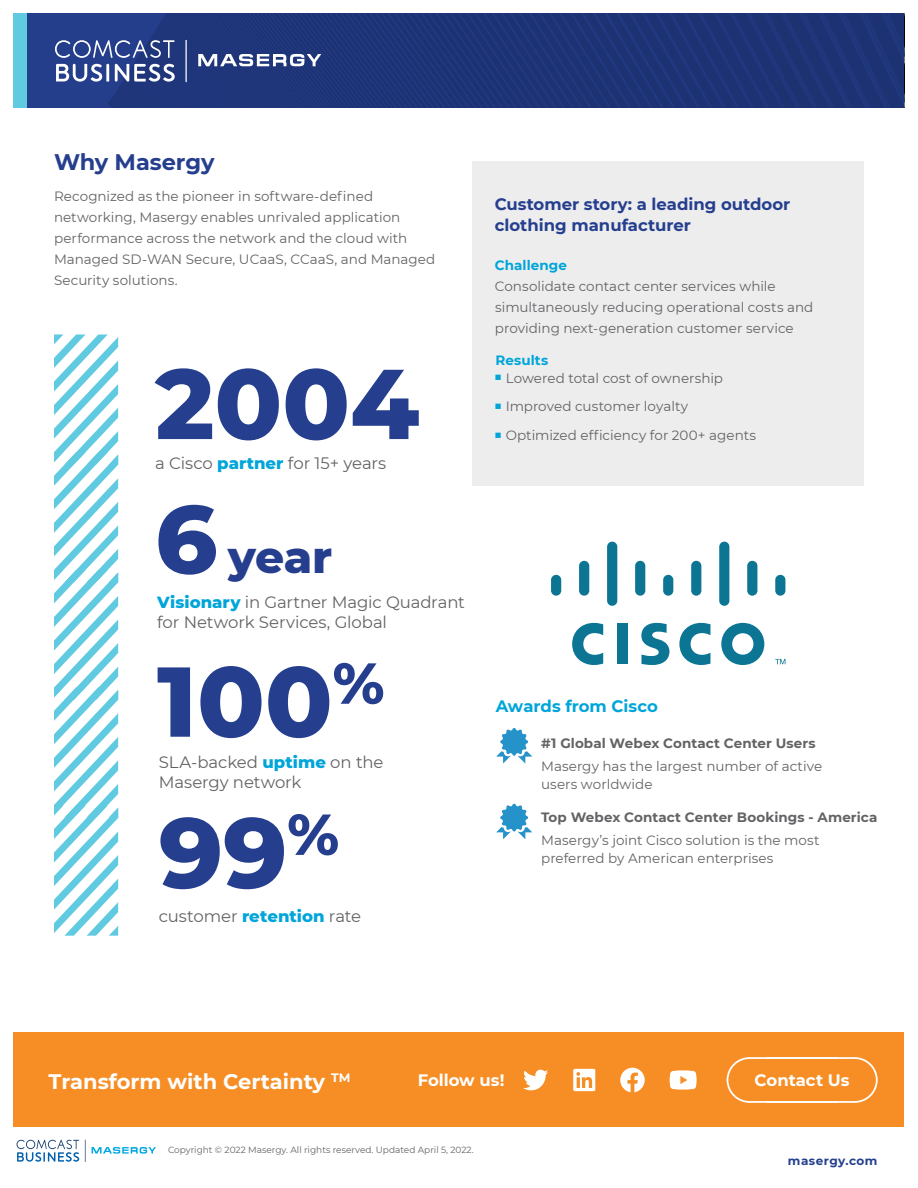
<style>
.page{position:relative;width:918px;height:1188px;background:#fff}
.page>*{position:absolute;margin:0;border:0;box-sizing:border-box;transform-origin:0 0}
.t1{font:800 99px "Montserrat";color:#253f8e}
.t2{font:800 96px "Montserrat";color:#253f8e}
.t3{font:800 45.45px "Montserrat";color:#253f8e}
.Body_paragraph{font:700 22.5px "Montserrat";letter-spacing:-.005em;color:#253f8e}
.t4{font:700 21px "Montserrat";color:#fff}
.Body_paragraph-2{font:16.5px/19.8px "Montserrat";letter-spacing:-.01em;color:#636366}
.t5{font:700 16.5px/21px "Montserrat";color:#253f8e}
.Body_bullet_Paragrap{font:16.5px "Montserrat";letter-spacing:-.005em;color:#636366}
.Body_paragraph-3{font:700 16.5px "Montserrat";letter-spacing:-.005em;color:#fff}
.Body_paragraph-4{font:700 16.5px "Montserrat";letter-spacing:-.005em;color:#00a5da}
.Body_paragraph-5{font:13.5px/21px "Montserrat";color:#636366}
.Body_paragraph-6{font:700 13.5px "Montserrat";letter-spacing:.005em;color:#636366}
.Body_paragraph-7{font:700 13.5px "Montserrat";letter-spacing:.01em;color:#00a5da}
.t6{font:700 12px "Montserrat";letter-spacing:.04em;color:#253f8e}
.t7{font:9px "Montserrat";color:#636366}
.s1{font-weight:800;color:#00a5da}
.s2{font-size:36px;color:#fff}
.s3{font-weight:700;color:#00a5da}
.s4{color:#00a5da}
</style>
<div class="page">
<svg style="left:16px;top:1139px;width:63px;height:23px"></svg>
<svg style="left:85px;top:1140px;width:1px;height:22px"></svg>
<svg style="left:92px;top:1147px;width:64px;height:7px"></svg>
<div style="left:472px;top:162px;width:392px;height:324px;background:#ededee"></div>
<div style="left:14px;top:14px;width:890px;height:94px;background:linear-gradient(to right,#223a83,#1c3170)"></div>
<div style="left:14px;top:14px;width:13px;height:94px;background:#60cae1"></div>
<svg style="left:54px;top:334px;width:64px;height:602px"></svg>
<svg style="left:775px;top:659px;width:10px;height:5px"></svg>
<div style="left:617px;top:624px;width:11px;height:40px;background:#0d7594"></div>
<svg style="left:679px;top:623px;width:31px;height:42px"></svg>
<svg style="left:572px;top:623px;width:31px;height:42px"></svg>
<svg style="left:721px;top:623px;width:43px;height:42px"></svg>
<svg style="left:641px;top:623px;width:28px;height:42px"></svg>
<div style="left:551px;top:575px;width:10px;height:21px;background:#0d7594;border-radius:5px"></div>
<div style="left:579px;top:561px;width:10px;height:35px;background:#0d7594;border-radius:5px"></div>
<div style="left:607px;top:542px;width:10px;height:64px;background:#0d7594;border-radius:5px"></div>
<div style="left:635px;top:561px;width:10px;height:35px;background:#0d7594;border-radius:5px"></div>
<div style="left:663px;top:575px;width:10px;height:21px;background:#0d7594;border-radius:5px"></div>
<div style="left:691px;top:561px;width:10px;height:35px;background:#0d7594;border-radius:5px"></div>
<div style="left:719px;top:542px;width:10px;height:64px;background:#0d7594;border-radius:5px"></div>
<div style="left:747px;top:561px;width:10px;height:35px;background:#0d7594;border-radius:5px"></div>
<div style="left:775px;top:575px;width:10px;height:21px;background:#0d7594;border-radius:5px"></div>
<svg style="left:496px;top:728px;width:36px;height:36px"></svg>
<svg style="left:496px;top:804px;width:36px;height:35px"></svg>
<div style="left:14px;top:1033px;width:890px;height:94px;background:#f68e25"></div>
<svg style="left:727px;top:1057px;width:151px;height:46px"></svg>
<svg style="left:523px;top:1070px;width:25px;height:20px"></svg>
<svg style="left:620px;top:1068px;width:25px;height:24px"></svg>
<svg style="left:573px;top:1069px;width:22px;height:22px"></svg>
<svg style="left:670px;top:1070px;width:27px;height:20px"></svg>
<svg style="left:54px;top:39px;width:121px;height:19px;background:#5165a1"></svg>
<svg style="left:56px;top:64px;width:119px;height:18px"></svg>
<hr style="left:186px;top:40px;width:1px;height:42px;background:#fff">
<svg style="left:198px;top:54px;width:123px;height:12px"></svg>
<p class="Body_paragraph" style="left:54px;top:145px;width:162px">Why Masergy</p>
<p class="Body_paragraph-5" style="left:54px;top:186px;width:383px">Recognized as the pioneer in software-defined networking, Masergy enables unrivaled application performance across the network and the cloud with Managed SD-WAN Secure, UCaaS, CCaaS, and Managed Security solutions.</p>
<p class="t1" style="left:155px;top:331px;width:266px">2004</p>
<p class="Body_bullet_Paragrap" style="left:155px;top:452px;width:233px">a Cisco <span class="s1">partner</span> for 15+ years</p>
<p class="t2" style="left:155px;top:469px;width:64px">6</p>
<p class="t3" style="left:218px;top:523px;width:116px"><span class="s2">.</span>year</p>
<p class="Body_paragraph-2" style="left:157px;top:592px;width:309px"><span class="s1">Visionary</span> in Gartner Magic Quadrant for Network Services, Global</p>
<p class="t1" style="left:157px;top:629px;width:229px">100<sup>%</sup></p>
<p class="Body_paragraph-2" style="left:159px;top:752px;width:226px">SLA-backed <span class="s1">uptime</span> on the<br>Masergy network</p>
<p class="t1" style="left:159px;top:780px;width:182px">99<sup>%</sup></p>
<p class="Body_paragraph-2" style="left:159px;top:905px;width:204px">customer <span class="s1">retention</span> rate</p>
<p class="t5" style="left:495px;top:193px;width:297px">Customer story: a leading outdoor clothing manufacturer</p>
<p class="Body_paragraph-5" style="left:495px;top:254px;width:320px"><span class="s3">Challenge<br></span>Consolidate contact center services while simultaneously reducing operational costs and providing next-generation customer service</p>
<p class="Body_paragraph-7" style="left:495px;top:350px;width:54px">Results</p>
<p class="Body_paragraph-5" style="left:494px;top:367px;width:231px"><span class="s4">■</span> Lowered total cost of ownership</p>
<p class="Body_paragraph-5" style="left:494px;top:396px;width:196px"><span class="s4">■</span> Improved customer loyalty</p>
<p class="Body_paragraph-5" style="left:494px;top:425px;width:264px"><span class="s4">■</span> Optimized efficiency for 200+ agents</p>
<p class="Body_paragraph-4" style="left:496px;top:694px;width:164px">Awards from Cisco</p>
<p class="Body_paragraph-6" style="left:541px;top:733px;width:276px">#1 Global Webex Contact Center Users</p>
<p class="Body_paragraph-5" style="left:541px;top:756px;width:283px;line-height:18px">Masergy has the largest number of active users worldwide</p>
<p class="Body_paragraph-6" style="left:541px;top:808px;width:338px">Top Webex Contact Center Bookings - America</p>
<p class="Body_paragraph-5" style="left:541px;top:831px;width:280px;line-height:18px">Masergy’s joint Cisco solution is the most preferred by American enterprises</p>
<p class="t4" style="left:49px;top:1066px;width:303px">Transform with Certainty <sup>TM</sup></p>
<p class="Body_paragraph-3" style="left:418px;top:1069px;width:88px">Follow us!</p>
<p class="Body_paragraph-3" style="left:755px;top:1069px;width:97px">Contact Us</p>
<p class="t7" style="left:168px;top:1144px;width:307px">Copyright © 2022 Masergy. All rights reserved. Updated April 5, 2022.</p>
<p class="t6" style="left:788px;top:1152px;width:91px">masergy.com</p>
</div>
